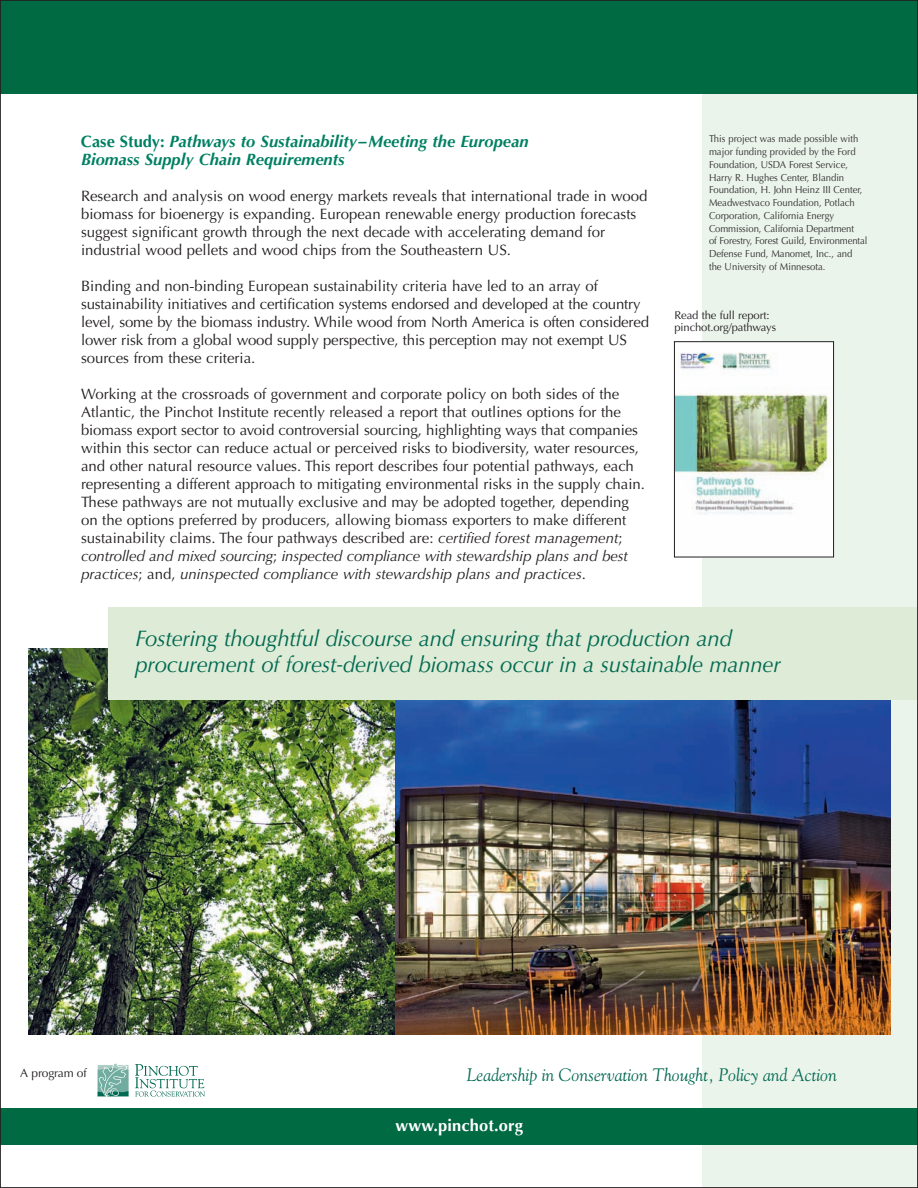
<style>
.page{position:relative;width:918px;height:1188px;background:#fff}
.page>*{position:absolute;margin:0;border:0;box-sizing:border-box;transform-origin:0 0}
.t1{font:italic 22.5px/25.5px "Optima LT Std";letter-spacing:-.01em;color:#006951}
.t2{font:italic 18px "Goudy";color:#006951}
.t3{font:italic 700 16.5px/18px "Optima LT Std";color:#008063}
.t4{font:700 16.5px "Optima LT Std";letter-spacing:.01em;color:#fff}
.t5{font:15px/18px "Optima LT Std";color:#231f20}
.t6{font:12px "Optima LT Std";letter-spacing:-.015em;color:#231f20}
.t7{font:11.25px/12px "Optima LT Std";letter-spacing:-.01em;color:#231f20}
.t8{font:10.2px/12.8px "Optima LT Std";color:#312f30;scale:.94 1}
.s1{font-style:normal}
.s2{font-style:italic}
</style>
<div class="page">
<img style="left:29px;top:648px;width:673px;height:386px">
<img style="left:702px;top:93px;width:214px;height:1093px">
<div style="left:0;top:0;width:918px;height:93px;background:#006a43"></div>
<svg style="left:97px;top:1063px;width:32px;height:34px"></svg>
<svg style="left:135px;top:1064px;width:70px;height:33px"></svg>
<div style="left:0;top:1109px;width:918px;height:36px;background:#006a43"></div>
<img style="left:676px;top:343px;width:156px;height:212px">
<div style="left:674px;top:341px;width:160px;height:216px;border:1px solid #231f20"></div>
<div style="left:108px;top:608px;width:810px;height:92px;background:#deebd6"></div>
<p class="t3" style="left:81px;top:134px;width:449px"><span class="s1">Case Study:</span> Pathways to Sustainability–Meeting the European<br>Biomass Supply Chain Requirements</p>
<p class="t5" style="left:81px;top:188px;width:568px">Research and analysis on wood energy markets reveals that international trade in wood biomass for bioenergy is expanding. European renewable energy production forecasts suggest significant growth through the next decade with accelerating demand for industrial wood pellets and wood chips from the Southeastern US.</p>
<p class="t5" style="left:81px;top:278px;width:570px">Binding and non-binding European sustainability criteria have led to an array of sustainability initiatives and certification systems endorsed and developed at the country level, some by the biomass industry. While wood from North America is often considered lower risk from a global wood supply perspective, this perception may not exempt US sources from these criteria.</p>
<p class="t5" style="left:81px;top:386px;width:566px">Working at the crossroads of government and corporate policy on both sides of the Atlantic, the Pinchot Institute recently released a report that outlines options for the biomass export sector to avoid controversial sourcing, highlighting ways that companies within this sector can reduce actual or perceived risks to biodiversity, water resources, and other natural resource values. This report describes four potential pathways, each representing a different approach to mitigating environmental risks in the supply chain.<br>These pathways are not mutually exclusive and may be adopted together, depending on the options preferred by producers, allowing biomass exporters to make different sustainability claims. The four pathways described are: <span class="s2">certified forest management</span>; <span class="s2">controlled and mixed sourcing</span>; <span class="s2">inspected compliance with stewardship plans and best practices</span>; and, <span class="s2">uninspected compliance with stewardship plans and practices</span>.</p>
<p class="t8" style="left:709px;top:134px;width:170px">This project was made possible with major funding provided by the Ford Foundation, USDA Forest Service, Harry R. Hughes Center, Blandin Foundation, H. John Heinz III Center, Meadwestvaco Foundation, Potlach Corporation, California Energy Commission, California Department<br>of Forestry, Forest Guild, Environmental Defense Fund, Manomet, Inc., and the University of Minnesota.</p>
<p class="t7" style="left:675px;top:311px;width:103px">Read the full report: pinchot.org/pathways</p>
<h1 class="t1" style="left:135px;top:628px;width:647px">Fostering thoughtful discourse and ensuring that production and procurement of forest-derived biomass occur in a sustainable manner</h1>
<p class="t6" style="left:20px;top:1068px;width:68px">A program of</p>
<p class="t2" style="left:467px;top:1064px;width:372px">Leadership in Conservation Thought, Policy and Action</p>
<p class="t4" style="left:395px;top:1118px;width:129px">www.pinchot.org</p>
</div>
